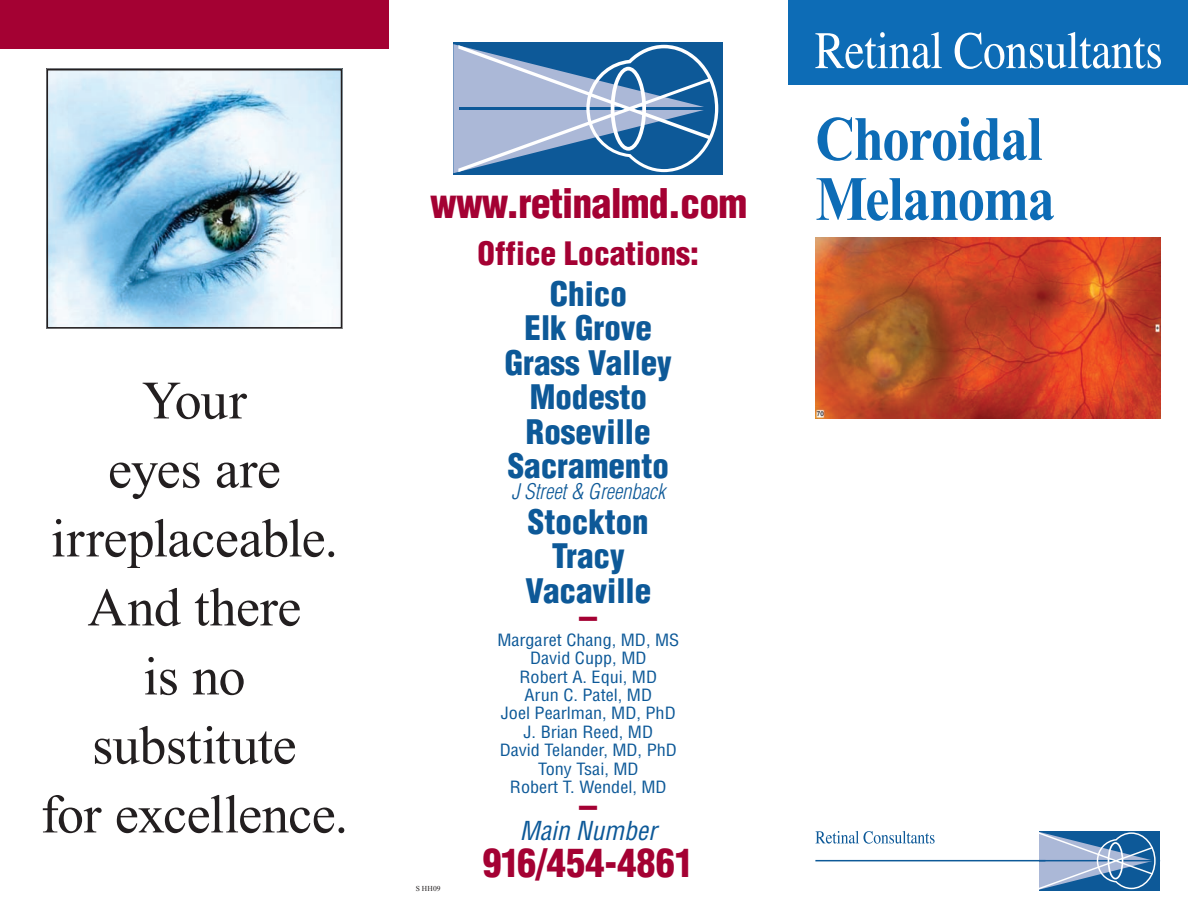
<style>
.page{position:relative;width:1188px;height:918px;background:#fff}
.page>*{position:absolute;margin:0;border:0;box-sizing:border-box;transform-origin:0 0}
.t1{font:700 63px/60px "Times New Roman";letter-spacing:-.025em;color:#0d6cb6;scale:.87 1}
.t2{font:54px/69px "Times New Roman";letter-spacing:-.01em;color:#231f20;text-align:center}
.t3{font:900 condensed 39.9px "Helvetica";letter-spacing:-.02em;color:#a40133}
.t4{font:900 condensed 38.4px "Helvetica";color:#a40133}
.t5{font:900 condensed 36px "Helvetica";color:#a40133}
.t6{font:900 condensed 33px/34.5px "Helvetica";color:#0d5998;text-align:center}
.t7{font:900 condensed 31.5px "Helvetica";color:#a40133}
.t8{font:italic condensed 25.5px "Helvetica";color:#0d5998}
.t9{font:italic 300 condensed 21px "Helvetica";color:#0d5998}
.t10{font:condensed 16.5px/18.5px "Helvetica";color:#0d5998;text-align:center;scale:1.1 1}
.t11{font:7.5px "Times New Roman";color:#231f20}
</style>
<div class="page">
<div style="left:0;top:0;width:389px;height:49px;background:#a40133"></div>
<div style="left:788px;top:0;width:400px;height:85px;background:#0d6cb6"></div>
<div style="left:1040px;top:831px;width:120px;height:59px;background:#0d5998"></div>
<svg style="left:1040px;top:832px;width:116px;height:58px"></svg>
<svg style="left:816px;top:831px;width:119px;height:13px"></svg>
<hr style="left:815px;top:860px;width:230px;height:1px;background:#0d5998">
<svg style="left:815px;top:32px;width:127px;height:37px"></svg>
<svg style="left:955px;top:32px;width:206px;height:37px"></svg>
<div style="left:453px;top:42px;width:270px;height:133px;background:#0d5998"></div>
<svg style="left:453px;top:44px;width:265px;height:129px"></svg>
<img style="left:50px;top:72px;width:289px;height:254px">
<div style="left:47px;top:69px;width:295px;height:260px;border:2px solid #231f20"></div>
<img style="left:815px;top:237px;width:346px;height:181px">
<h2 class="t2" style="left:41px;top:365px;width:309px">Your<br>eyes are irreplaceable.<br>And there<br>is no substitute<br>for excellence.</h2>
<h3 class="t3" style="left:430px;top:178px;width:318px">www.retinalmd.com</h3>
<h3 class="t7" style="left:478px;top:234px;width:223px">Office Locations:</h3>
<h3 class="t6" style="left:505px;top:276px;width:169px">Chico<br>Elk Grove<br>Grass Valley<br>Modesto<br>Roseville<br>Sacramento</h3>
<p class="t9" style="left:511px;top:479px;width:155px">J Street &amp; Greenback</p>
<h3 class="t6" style="left:525px;top:504px;width:127px">Stockton<br>Tracy<br>Vacaville</h3>
<h3 class="t5" style="left:579px;top:594px;width:19px">–</h3>
<p class="t10" style="left:497px;top:630px;width:167px">Margaret Chang, MD, MS<br>David Cupp, MD<br>Robert A. Equi, MD<br>Arun C. Patel, MD<br>Joel Pearlman, MD, PhD<br>J. Brian Reed, MD<br>David Telander, MD, PhD<br>Tony Tsai, MD<br>Robert T. Wendel, MD</p>
<h3 class="t5" style="left:579px;top:783px;width:19px">–</h3>
<p class="t11" style="left:416px;top:884px;width:26px">S HH09</p>
<h3 class="t8" style="left:520px;top:814px;width:138px">Main Number</h3>
<h3 class="t4" style="left:483px;top:839px;width:213px">916/454-4861</h3>
<h1 class="t1" style="left:815px;top:108px;width:277px">Choroidal<br>Melanoma</h1>
</div>
